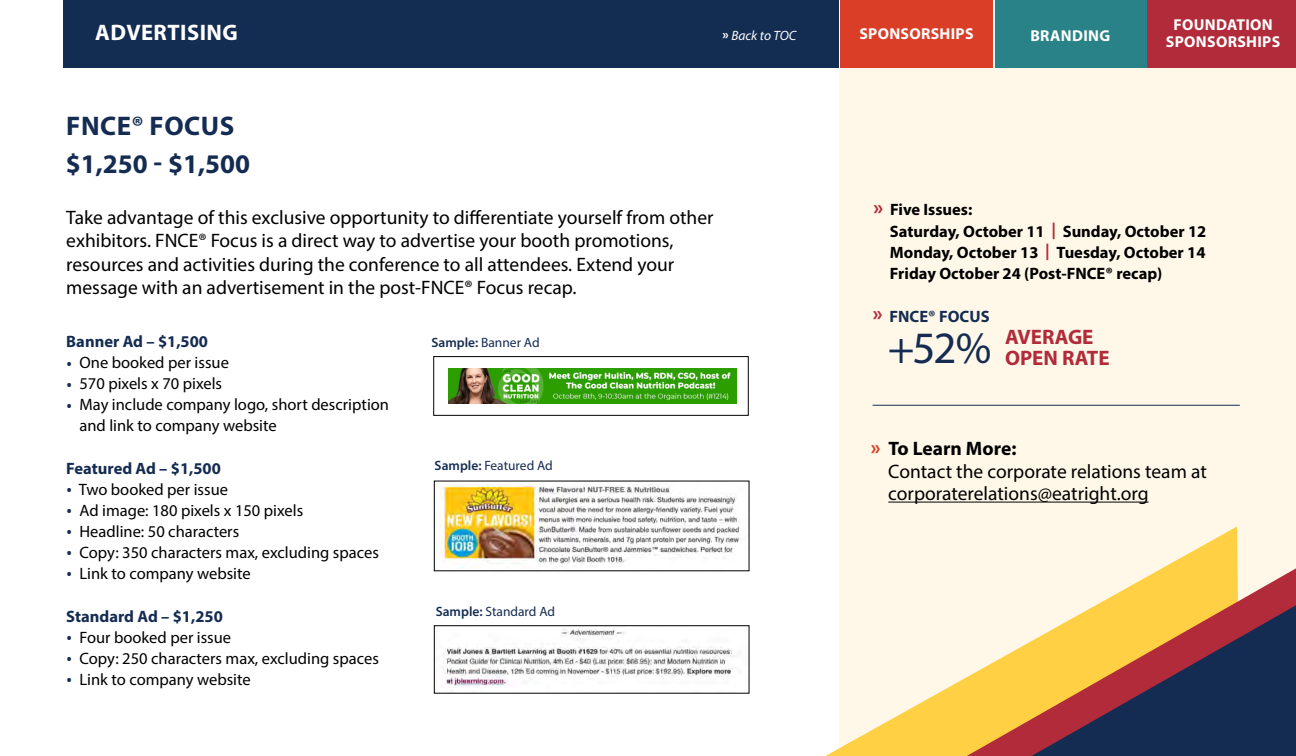
<style>
.page{position:relative;width:1296px;height:756px;background:#fff}
.page>*{position:absolute;margin:0;border:0;box-sizing:border-box;transform-origin:0 0}
.t1{font:45px "Myriad Pro";color:#152c52}
.t2{font:700 27px/37.8px "Myriad Pro";letter-spacing:.02em;color:#152c52}
.t3{font:700 22.5px "Myriad Pro";letter-spacing:.02em;color:#fff}
.t4{font:700 21px/21px "Myriad Pro";color:#b12b3a}
.t5{font:19.5px/23.2px "Myriad Pro";color:#000}
.t6{font:16.5px/21px "Myriad Pro";color:#000}
.t7{font:700 16.5px/21px "Myriad Pro";color:#000}
.t8{font:700 16.5px "Myriad Pro";color:#152c52}
.t9{font:700 15.75px/17px "Myriad Pro";letter-spacing:.02em;color:#fff;text-align:center}
.t10{font:13.5px "Myriad Pro";color:#152c52}
.t11{font:italic 13.5px "Myriad Pro";color:#fff}
.s1{font-weight:700;font-style:normal}
.s2{font-family:"Noto Sans";color:#152c52}
.s3{font-weight:600}
.s4{font-size:21px;color:#b12b3a}
.s5{color:#b12b3a}
.s6{font-weight:700;font-size:21px;color:#da3e27}
.s7{font-weight:700}
</style>
<div class="page">
<div style="left:840px;top:68px;width:456px;height:688px;background:#fff8e9"></div>
<div style="left:63px;top:0;width:776px;height:67px;background:#132c51"></div>
<div style="left:995px;top:0;width:151px;height:67px;background:#288287"></div>
<div style="left:840px;top:0;width:153px;height:67px;background:#da3e27"></div>
<svg style="left:825px;top:526px;width:413px;height:230px"></svg>
<svg style="left:967px;top:568px;width:329px;height:188px"></svg>
<svg style="left:1032px;top:605px;width:264px;height:151px;background:#7b5c4d"></svg>
<svg style="left:1045px;top:754px;width:251px;height:2px"></svg>
<div style="left:434px;top:356px;width:314px;height:59px;border:1px solid #000"></div>
<hr style="left:873px;top:405px;width:367px;height:1px;background:#152c52">
<hr style="left:888px;top:502px;width:261px;height:1px;background:#000">
<img style="left:448px;top:368px;width:289px;height:36px">
<img style="left:443px;top:628px;width:290px;height:60px">
<img style="left:437px;top:484px;width:303px;height:83px">
<div style="left:1148px;top:0;width:148px;height:67px;background:#b12b3a"></div>
<p class="t3" style="left:95px;top:18px;width:144px">ADVERTISING</p>
<p class="t11" style="left:722px;top:27px;width:75px"><span class="s1">»</span> Back to TOC</p>
<p class="t9" style="left:859px;top:25px;width:116px">SPONSORSHIPS</p>
<h2 class="t2" style="left:66px;top:106px;width:186px">FNCE® FOCUS $1,250 - $1,500</h2>
<p class="t9" style="left:1030px;top:27px;width:81px">BRANDING</p>
<p class="t9" style="left:1166px;top:16px;width:116px">FOUNDATION<br>SPONSORSHIPS</p>
<p class="t5" style="left:66px;top:206px;width:649px">Take advantage of this exclusive opportunity to differentiate yourself from other exhibitors. FNCE® Focus is a direct way to advertise your booth promotions, resources and activities during the conference to all attendees. Extend your message with an advertisement in the post-FNCE® Focus recap.</p>
<p class="t8" style="left:66px;top:331px;width:143px">Banner Ad – $1,500</p>
<p class="t6" style="left:66px;top:352px;width:164px"><span class="s2">•</span> One booked per issue</p>
<p class="t6" style="left:66px;top:373px;width:157px"><span class="s2">•</span> 570 pixels x 70 pixels</p>
<p class="t6" style="left:80px;top:394px;width:311px;text-indent:-13px"><span class="s2">•</span> May include company logo, short description and link to company website</p>
<p class="t8" style="left:66px;top:458px;width:156px">Featured Ad – $1,500</p>
<p class="t6" style="left:66px;top:479px;width:163px"><span class="s2">•</span> Two booked per issue</p>
<p class="t6" style="left:66px;top:500px;width:238px"><span class="s2">•</span> Ad image: 180 pixels x 150 pixels</p>
<p class="t6" style="left:66px;top:521px;width:174px"><span class="s2">•</span> Headline: 50 characters</p>
<p class="t6" style="left:66px;top:542px;width:314px"><span class="s2">•</span> Copy: 350 characters max, excluding spaces</p>
<p class="t6" style="left:66px;top:563px;width:186px"><span class="s2">•</span> Link to company website</p>
<p class="t8" style="left:66px;top:605px;width:158px">Standard Ad – $1,250</p>
<p class="t6" style="left:66px;top:626px;width:166px"><span class="s2">•</span> Four booked per issue</p>
<p class="t6" style="left:66px;top:647px;width:314px"><span class="s2">•</span> Copy: 250 characters max, excluding spaces</p>
<p class="t6" style="left:66px;top:668px;width:186px"><span class="s2">•</span> Link to company website</p>
<p class="t10" style="left:431px;top:334px;width:110px"><span class="s3">Sample:</span> Banner Ad</p>
<p class="t10" style="left:435px;top:458px;width:120px"><span class="s3">Sample:</span> Featured Ad</p>
<p class="t10" style="left:436px;top:603px;width:121px"><span class="s3">Sample:</span> Standard Ad</p>
<p class="t7" style="left:890px;top:199px;width:318px;text-indent:-16px"><span class="s4">»</span> Five Issues:<br>Saturday, October 11 <span class="s5">|</span> Sunday, October 12<br>Monday, October 13 <span class="s5">|</span> Tuesday, October 14<br>Friday October 24 (Post-FNCE® recap)</p>
<p class="t8" style="left:873px;top:305px;width:118px"><span class="s4">»</span> FNCE® FOCUS</p>
<h1 class="t1" style="left:888px;top:320px;width:105px">+52%</h1>
<p class="t4" style="left:1005px;top:326px;width:106px">AVERAGE<br>OPEN RATE</p>
<p class="t5" style="left:888px;top:437px;width:320px;line-height:22.5px;text-indent:-18px"><span class="s6">»</span> <span class="s7">To Learn More:<br></span>Contact the corporate relations team at corporaterelations@eatright.org</p>
</div>
